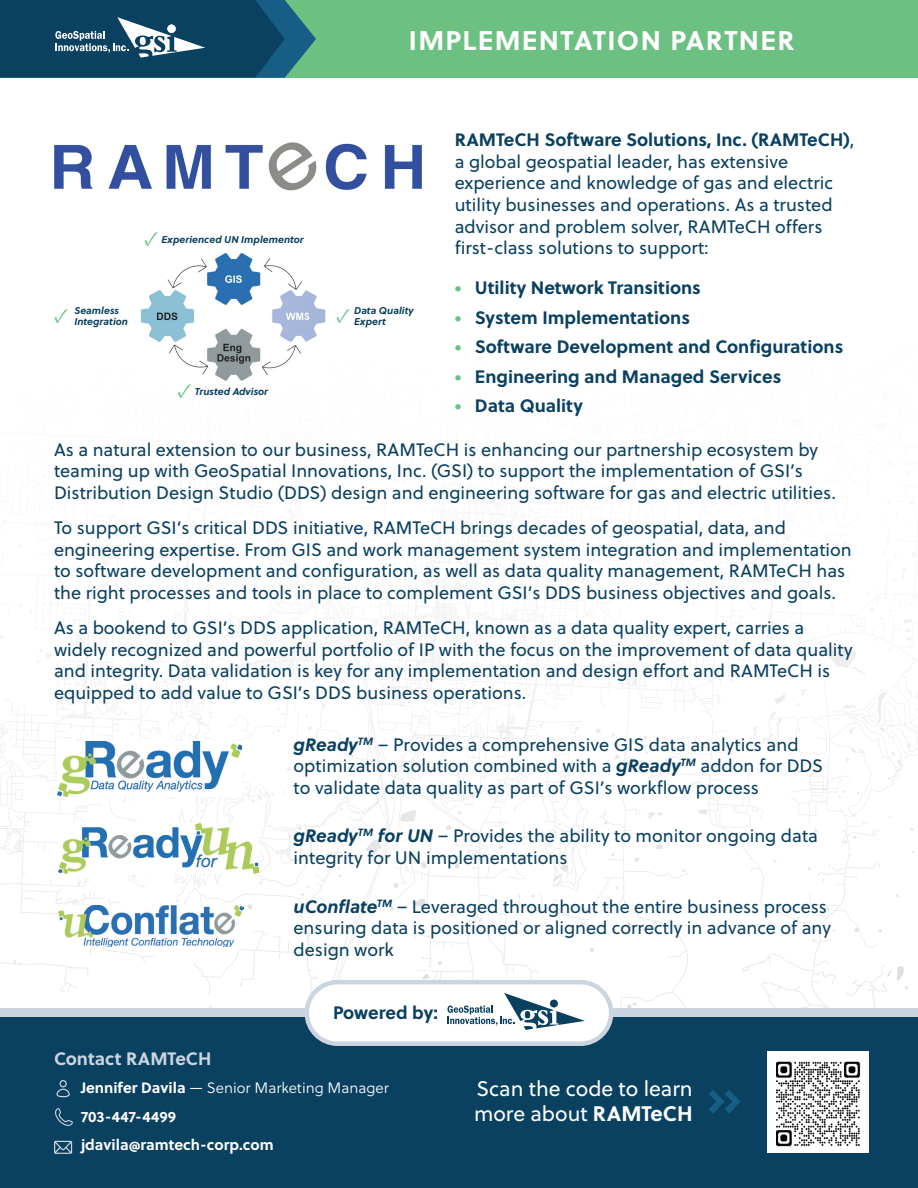
<style>
.page{position:relative;width:918px;height:1188px;background:#fff}
.page>*{position:absolute;margin:0;border:0;box-sizing:border-box;transform-origin:0 0}
.t1{font:700 27px "Soleil";letter-spacing:.05em;color:#fff}
.t2{font:21px "Soleil";color:#fff}
.t3{font:21px "Minion Pro";color:#6ac181}
.t4{font:18px/21.6px "Soleil";color:#0a4060}
.t5{font:700 18px "Soleil";color:#0a4060}
.t6{font:700 18px "Soleil";color:#cad5df}
.t7{font:700 15px/28.5px "Soleil";color:#fff}
.t8{font:italic 700 9.9px "Soleil";color:#0a4060}
.s1{font-weight:700}
.s2{font-family:"Soleil Xb";font-weight:400;color:#6ac181}
.s3{font-weight:700;font-style:italic}
.s4{font-family:"Soleil Lt";font-weight:400}
</style>
<div class="page">
<img style="left:0;top:142px;width:918px;height:867px">
<div style="left:0;top:0;width:918px;height:78px;background:#6cc182"></div>
<div style="left:0;top:1013px;width:918px;height:175px;background:#0a4060"></div>
<div style="left:0;top:1009px;width:918px;height:8px;background:#cad5df"></div>
<svg style="left:0;top:0;width:316px;height:78px"></svg>
<div style="left:307px;top:982px;width:304px;height:62px;background:#fff;border-radius:31px"></div>
<div style="left:305px;top:980px;width:308px;height:66px;border:4px solid #cad5df;border-radius:31px"></div>
<svg style="left:447px;top:993px;width:138px;height:37px"></svg>
<svg style="left:709px;top:1090px;width:32px;height:23px"></svg>
<svg style="left:56px;top:1080px;width:14px;height:17px"></svg>
<svg style="left:55px;top:1108px;width:18px;height:18px"></svg>
<svg style="left:54px;top:1141px;width:18px;height:13px"></svg>
<img style="left:57px;top:742px;width:185px;height:54px">
<img style="left:59px;top:824px;width:200px;height:49px">
<img style="left:59px;top:905px;width:184px;height:42px">
<img style="left:138px;top:250px;width:190px;height:138px">
<div style="left:767px;top:1051px;width:102px;height:102px;background:#fff"></div>
<img style="left:776px;top:1061px;width:85px;height:86px">
<p class="t3" style="left:144px;top:225px;width:16px">✓</p>
<p class="t8" style="left:161px;top:232px;width:144px">Experienced UN Implementor</p>
<p class="t1" style="left:409px;top:19px;width:387px">IMPLEMENTATION PARTNER</p>
<p class="t4" style="left:455px;top:129px;width:401px"><span class="s1">RAMTeCH Software Solutions, Inc. (RAMTeCH)</span>, a global geospatial leader, has extensive experience and knowledge of gas and electric utility businesses and operations. As a trusted advisor and problem solver, RAMTeCH offers first-class solutions to support:</p>
<p class="t5" style="left:455px;top:274px;width:248px"><span class="s2">•</span> Utility Network Transitions</p>
<p class="t5" style="left:455px;top:303px;width:237px"><span class="s2">•</span> System Implementations</p>
<p class="t5" style="left:455px;top:333px;width:390px"><span class="s2">•</span> Software Development and Configurations</p>
<p class="t5" style="left:455px;top:362px;width:328px"><span class="s2">•</span> Engineering and Managed Services</p>
<p class="t5" style="left:455px;top:392px;width:130px"><span class="s2">•</span> Data Quality</p>
<p class="t4" style="left:54px;top:438px;width:783px">As a natural extension to our business, RAMTeCH is enhancing our partnership ecosystem by teaming up with GeoSpatial Innovations, Inc. (GSI) to support the implementation of GSI’s<br>Distribution Design Studio (DDS) design and engineering software for gas and electric utilities.</p>
<p class="t4" style="left:54px;top:516px;width:799px">To support GSI’s critical DDS initiative, RAMTeCH brings decades of geospatial, data, and engineering expertise. From GIS and work management system integration and implementation to software development and configuration, as well as data quality management, RAMTeCH has the right processes and tools in place to complement GSI’s DDS business objectives and goals.</p>
<p class="t4" style="left:54px;top:616px;width:800px">As a bookend to GSI’s DDS application, RAMTeCH, known as a data quality expert, carries a widely recognized and powerful portfolio of IP with the focus on the improvement of data quality and integrity. Data validation is key for any implementation and design effort and RAMTeCH is equipped to add value to GSI’s DDS business operations.</p>
<p class="t4" style="left:294px;top:733px;width:507px"><span class="s3">gReady</span><sup>TM</sup> – Provides a comprehensive GIS data analytics and</p>
<p class="t4" style="left:294px;top:755px;width:531px">optimization solution combined with a <span class="s3">gReady</span><sup>TM</sup> addon for DDS</p>
<p class="t4" style="left:294px;top:776px;width:467px">to validate data quality as part of GSI’s workflow process</p>
<p class="t4" style="left:294px;top:825px;width:526px"><span class="s3">gReady</span><sup>TM</sup> <span class="s3">for UN</span> – Provides the ability to monitor ongoing data</p>
<p class="t4" style="left:294px;top:846px;width:275px">integrity for UN implementations</p>
<p class="t4" style="left:294px;top:895px;width:535px"><span class="s3">uConflate</span><sup>TM</sup> – Leveraged throughout the entire business process</p>
<p class="t4" style="left:294px;top:917px;width:539px">ensuring data is positioned or aligned correctly in advance of any design work</p>
<p class="t8" style="left:74px;top:302px;width:46px">Seamless</p>
<p class="t8" style="left:74px;top:314px;width:55px">Integration</p>
<p class="t3" style="left:336px;top:301px;width:16px">✓</p>
<p class="t8" style="left:354px;top:302px;width:61px">Data Quality</p>
<p class="t8" style="left:354px;top:314px;width:33px">Expert</p>
<p class="t3" style="left:54px;top:301px;width:16px">✓</p>
<p class="t3" style="left:177px;top:376px;width:16px">✓</p>
<p class="t8" style="left:195px;top:384px;width:75px">Trusted Advisor</p>
<p class="t5" style="left:333px;top:999px;width:107px">Powered by:</p>
<p class="t6" style="left:54px;top:1045px;width:159px">Contact RAMTeCH</p>
<p class="t7" style="left:81px;top:1073px;width:309px">Jennifer Davila <span class="s4">— Senior Marketing Manager<br></span>703-447-4499<br>jdavila@ramtech-corp.com</p>
<p class="t2" style="left:476px;top:1073px;width:218px">Scan the code to learn</p>
<p class="t2" style="left:474px;top:1099px;width:220px">more about <span class="s1">RAMTeCH</span></p>
</div>
